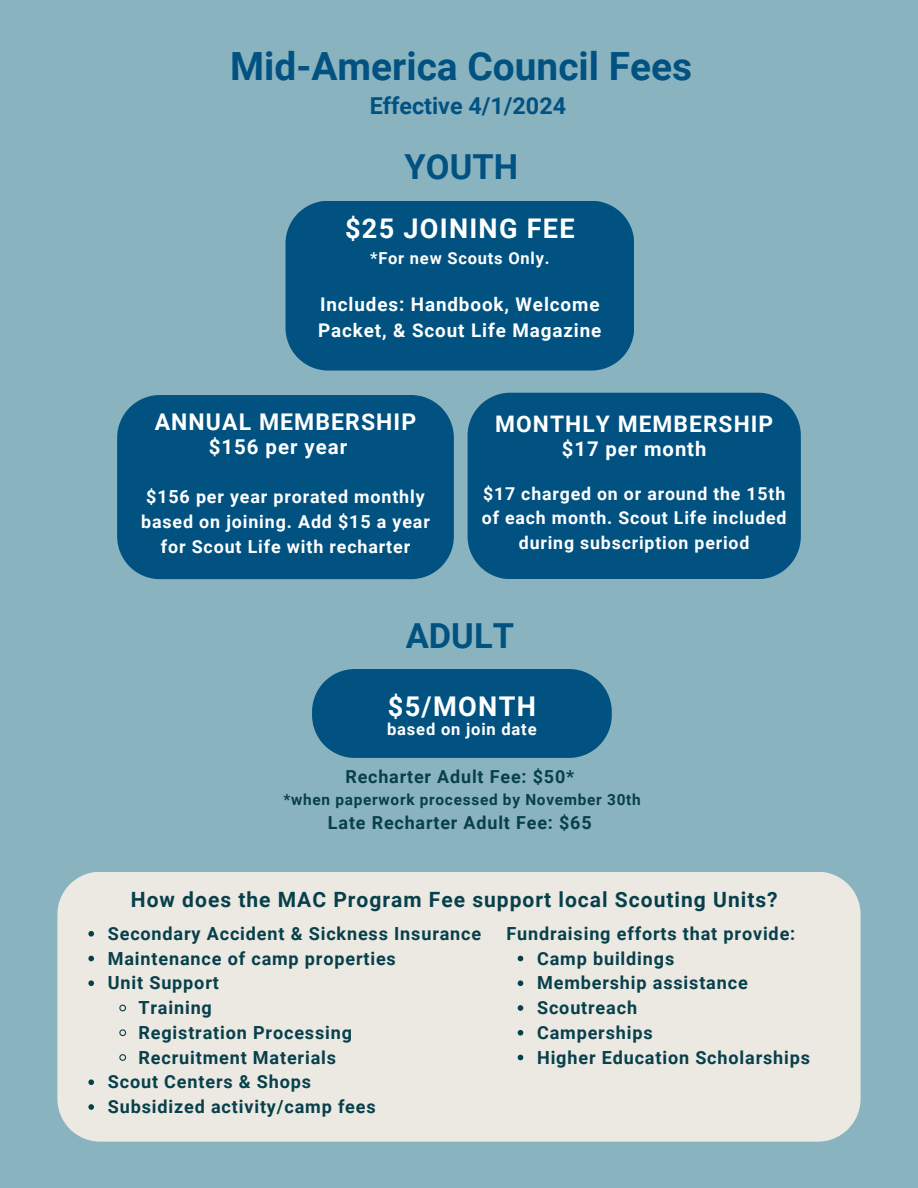
<style>
.page{position:relative;width:918px;height:1188px;background:#8ab3c0}
.page>*{position:absolute;margin:0;border:0;box-sizing:border-box;transform-origin:0 0}
.t1{font:700 38.85px "Roboto";color:#015281}
.t2{font:700 34.5px "Roboto";color:#015281}
.t3{font:700 27.15px "Roboto";letter-spacing:.045em;color:#fff}
.t4{font:700 23.4px "Roboto";color:#015281}
.t5{font:700 22.95px "Roboto";letter-spacing:.045em;color:#fff}
.t6{font:700 22.8px "Roboto";letter-spacing:.045em;color:#fff}
.t7{font:700 21px "Roboto";letter-spacing:.045em;color:#07404b}
.t8{font:700 20.4px "Roboto";letter-spacing:.045em;color:#fff}
.t9{font:700 20.25px "Roboto";letter-spacing:.045em;color:#fff}
.t10{font:700 18.9px/25.7px "Roboto";letter-spacing:.045em;color:#fff}
.t11{font:700 18px "Roboto";letter-spacing:.045em;color:#07404b}
.t12{font:700 17.85px/24.9px "Roboto";letter-spacing:.045em;color:#fff;text-align:center}
.t13{font:700 17.7px/24.6px "Roboto";letter-spacing:.045em;color:#fff;text-align:center}
.t14{font:700 16.65px "Roboto";letter-spacing:.045em;color:#fff}
.t15{font:700 16.5px "Roboto";letter-spacing:.045em;color:#fff}
.t16{font:700 15.45px "Roboto";letter-spacing:.045em;color:#07404b}
</style>
<div class="page">
<div style="left:286px;top:201px;width:348px;height:170px;background:#015281"></div>
<div style="left:117px;top:395px;width:337px;height:184px;background:#015281"></div>
<div style="left:468px;top:393px;width:333px;height:186px;background:#015281"></div>
<svg style="left:312px;top:669px;width:300px;height:89px;background:#095884"></svg>
<div style="left:57px;top:872px;width:804px;height:270px;background:#ece8e2"></div>
<svg style="left:88px;top:931px;width:6px;height:6px"></svg>
<svg style="left:88px;top:956px;width:6px;height:5px"></svg>
<svg style="left:88px;top:980px;width:6px;height:6px"></svg>
<svg style="left:119px;top:1004px;width:8px;height:8px"></svg>
<svg style="left:119px;top:1029px;width:8px;height:8px"></svg>
<svg style="left:119px;top:1053px;width:8px;height:9px"></svg>
<svg style="left:88px;top:1079px;width:6px;height:6px"></svg>
<svg style="left:88px;top:1104px;width:6px;height:6px"></svg>
<svg style="left:518px;top:956px;width:5px;height:5px"></svg>
<svg style="left:518px;top:980px;width:5px;height:6px"></svg>
<svg style="left:518px;top:1005px;width:5px;height:6px"></svg>
<svg style="left:518px;top:1030px;width:5px;height:6px"></svg>
<svg style="left:518px;top:1055px;width:5px;height:5px"></svg>
<h5 class="t1" style="left:230px;top:44px;width:463px">Mid-America Council Fees</h5>
<h2 class="t4" style="left:370px;top:92px;width:198px">Effective 4/1/2024</h2>
<h3 class="t2" style="left:405px;top:147px;width:115px">YOUTH</h3>
<h1 class="t3" style="left:345px;top:212px;width:231px">$25 JOINING FEE</h1>
<p class="t15" style="left:370px;top:248px;width:181px">*For new Scouts Only.</p>
<h6 class="t10" style="left:318px;top:292px;width:285px">Includes: Handbook, Welcome<br>Packet, &amp; Scout Life Magazine</h6>
<h4 class="t5" style="left:155px;top:409px;width:263px">ANNUAL MEMBERSHIP</h4>
<h6 class="t8" style="left:209px;top:435px;width:140px">$156 per year</h6>
<p class="t12" style="left:141px;top:485px;width:290px">$156 per year prorated monthly based on joining. Add $15 a year for Scout Life with recharter</p>
<h4 class="t6" style="left:495px;top:411px;width:280px">MONTHLY MEMBERSHIP</h4>
<h6 class="t9" style="left:562px;top:438px;width:146px">$17 per month</h6>
<p class="t13" style="left:482px;top:482px;width:306px">$17 charged on or around the 15th of each month. Scout Life included during subscription period</p>
<h3 class="t2" style="left:406px;top:616px;width:110px">ADULT</h3>
<h2 class="t3" style="left:388px;top:691px;width:150px">$5/MONTH</h2>
<p class="t14" style="left:387px;top:720px;width:151px">based on join date</p>
<p class="t11" style="left:345px;top:766px;width:230px">Recharter Adult Fee: $50*</p>
<p class="t16" style="left:284px;top:790px;width:359px">*when paperwork processed by November 30th</p>
<p class="t11" style="left:328px;top:812px;width:265px">Late Recharter Adult Fee: $65</p>
<h5 class="t7" style="left:131px;top:887px;width:648px">How does the MAC Program Fee support local Scouting Units?</h5>
<p class="t11" style="left:108px;top:923px;width:375px">Secondary Accident &amp; Sickness Insurance</p>
<p class="t11" style="left:108px;top:948px;width:290px">Maintenance of camp properties</p>
<p class="t11" style="left:108px;top:973px;width:113px">Unit Support</p>
<p class="t11" style="left:139px;top:998px;width:75px">Training</p>
<p class="t11" style="left:139px;top:1022px;width:215px">Registration Processing</p>
<p class="t11" style="left:139px;top:1047px;width:199px">Recruitment Materials</p>
<p class="t11" style="left:108px;top:1072px;width:205px">Scout Centers &amp; Shops</p>
<p class="t11" style="left:108px;top:1097px;width:269px">Subsidized activity/camp fees</p>
<p class="t11" style="left:506px;top:923px;width:290px">Fundraising efforts that provide:</p>
<p class="t11" style="left:537px;top:948px;width:139px">Camp buildings</p>
<p class="t11" style="left:537px;top:973px;width:212px">Membership assistance</p>
<p class="t11" style="left:537px;top:998px;width:101px">Scoutreach</p>
<p class="t11" style="left:537px;top:1022px;width:117px">Camperships</p>
<p class="t11" style="left:537px;top:1047px;width:275px">Higher Education Scholarships</p>
</div>
